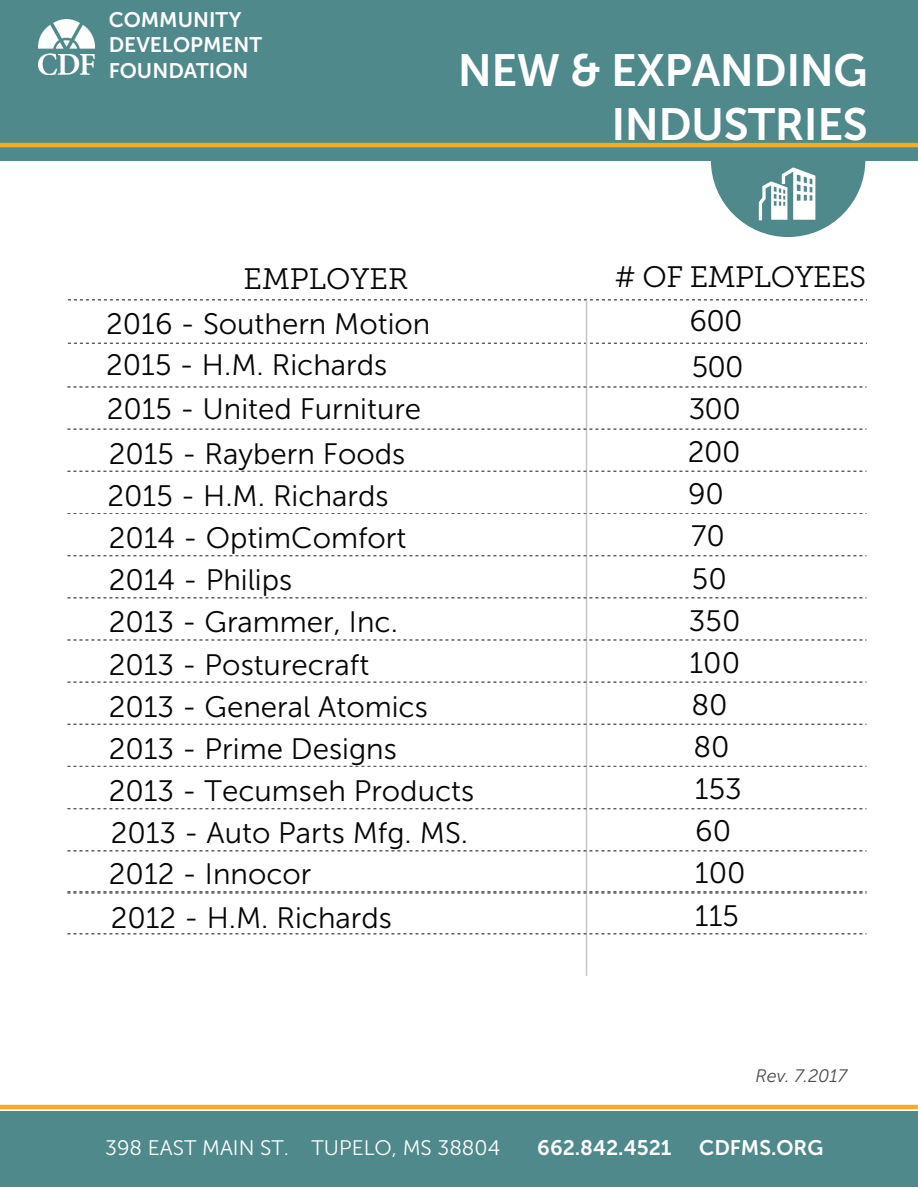
<style>
.page{position:relative;width:918px;height:1188px;background:#fff}
.page>*{position:absolute;margin:0;border:0;box-sizing:border-box;transform-origin:0 0}
.t1{font:45px/54px "Museo Sans 700";letter-spacing:-.01em;color:#fff;text-align:right}
.t2{font:29.55px/42.2px "Museo Sans 300";color:#050504}
.t3{font:29.55px "Museo Slab 300";letter-spacing:-.015em;color:#050504}
.t4{font:21px/25.2px "Museo Sans 700";color:#fff}
.t5{font:21px "Museo Sans 300";color:#fff}
.t6{font:italic 18px "Museo Sans 300";color:#4b4c4d}
</style>
<div class="page">
<div style="left:711px;top:83px;width:154px;height:154px;background:#4f898c;border-radius:50%"></div>
<div style="left:0;top:0;width:918px;height:160px;background:#4f898c"></div>
<img style="left:38px;top:20px;width:57px;height:54px">
<div style="left:0;top:1111px;width:918px;height:75px;background:#4f898c"></div>
<hr style="left:0;top:1105px;width:918px;height:4px;background:#faa925">
<hr style="left:0;top:143px;width:918px;height:4px;background:#faa925">
<svg style="left:759px;top:167px;width:56px;height:53px"></svg>
<svg style="left:68px;top:299px;width:799px;height:1px"></svg>
<svg style="left:68px;top:343px;width:799px;height:1px"></svg>
<hr style="left:586px;top:301px;width:1px;height:675px;background:#c8c7c7">
<svg style="left:67px;top:387px;width:800px;height:1px"></svg>
<svg style="left:67px;top:429px;width:800px;height:1px"></svg>
<svg style="left:67px;top:471px;width:800px;height:1px"></svg>
<svg style="left:67px;top:513px;width:800px;height:1px"></svg>
<svg style="left:67px;top:555px;width:800px;height:1px"></svg>
<svg style="left:67px;top:597px;width:800px;height:1px"></svg>
<svg style="left:67px;top:639px;width:800px;height:1px"></svg>
<svg style="left:67px;top:682px;width:800px;height:1px"></svg>
<svg style="left:67px;top:724px;width:800px;height:1px"></svg>
<svg style="left:67px;top:766px;width:800px;height:1px"></svg>
<svg style="left:67px;top:808px;width:800px;height:1px"></svg>
<svg style="left:67px;top:850px;width:800px;height:1px"></svg>
<svg style="left:67px;top:891px;width:800px;height:2px"></svg>
<svg style="left:67px;top:933px;width:800px;height:1px"></svg>
<p class="t4" style="left:109px;top:7px;width:155px">COMMUNITY<br>DEVELOPMENT<br>FOUNDATION</p>
<h1 class="t1" style="left:458px;top:43px;width:411px">NEW &amp; EXPANDING<br>INDUSTRIES</h1>
<p class="t3" style="left:244px;top:263px;width:166px">EMPLOYER</p>
<p class="t3" style="left:615px;top:261px;width:253px"># OF EMPLOYEES</p>
<p class="t2" style="left:106px;top:303px;width:326px">2016 - Southern Motion</p>
<p class="t2" style="left:689px;top:300px;width:55px">600</p>
<p class="t2" style="left:106px;top:344px;width:283px">2015 - H.M. Richards</p>
<p class="t2" style="left:692px;top:346px;width:54px">500</p>
<p class="t2" style="left:107px;top:388px;width:316px">2015 - United Furniture</p>
<p class="t2" style="left:689px;top:388px;width:54px">300</p>
<p class="t2" style="left:109px;top:433px;width:298px">2015 - Raybern Foods</p>
<p class="t2" style="left:688px;top:431px;width:56px">200<br>90<br>70<br>50<br>350<br>100<br>80<br>80<br>153</p>
<p class="t2" style="left:107px;top:475px;width:368px">2015 - H.M. Richards<br>2014 - OptimComfort<br>2014 - Philips<br>2013 - Grammer, Inc.<br>2013 - Posturecraft<br>2013 - General Atomics<br>2013 - Prime Designs<br>2013 - Tecumseh Products</p>
<p class="t2" style="left:111px;top:812px;width:359px">2013 - Auto Parts Mfg. MS.</p>
<p class="t2" style="left:695px;top:810px;width:38px">60</p>
<p class="t2" style="left:109px;top:853px;width:204px">2012 - Innocor</p>
<p class="t2" style="left:695px;top:852px;width:52px">100</p>
<p class="t2" style="left:111px;top:897px;width:283px">2012 - H.M. Richards</p>
<p class="t2" style="left:695px;top:895px;width:45px">115</p>
<p class="t6" style="left:756px;top:1066px;width:93px">Rev. 7.2017</p>
<p class="t5" style="left:105px;top:1137px;width:396px">398 EAST MAIN ST. TUPELO, MS 38804</p>
<p class="t4" style="left:537px;top:1135px;width:136px">662.842.4521</p>
<p class="t4" style="left:699px;top:1135px;width:126px">CDFMS.ORG</p>
</div>
